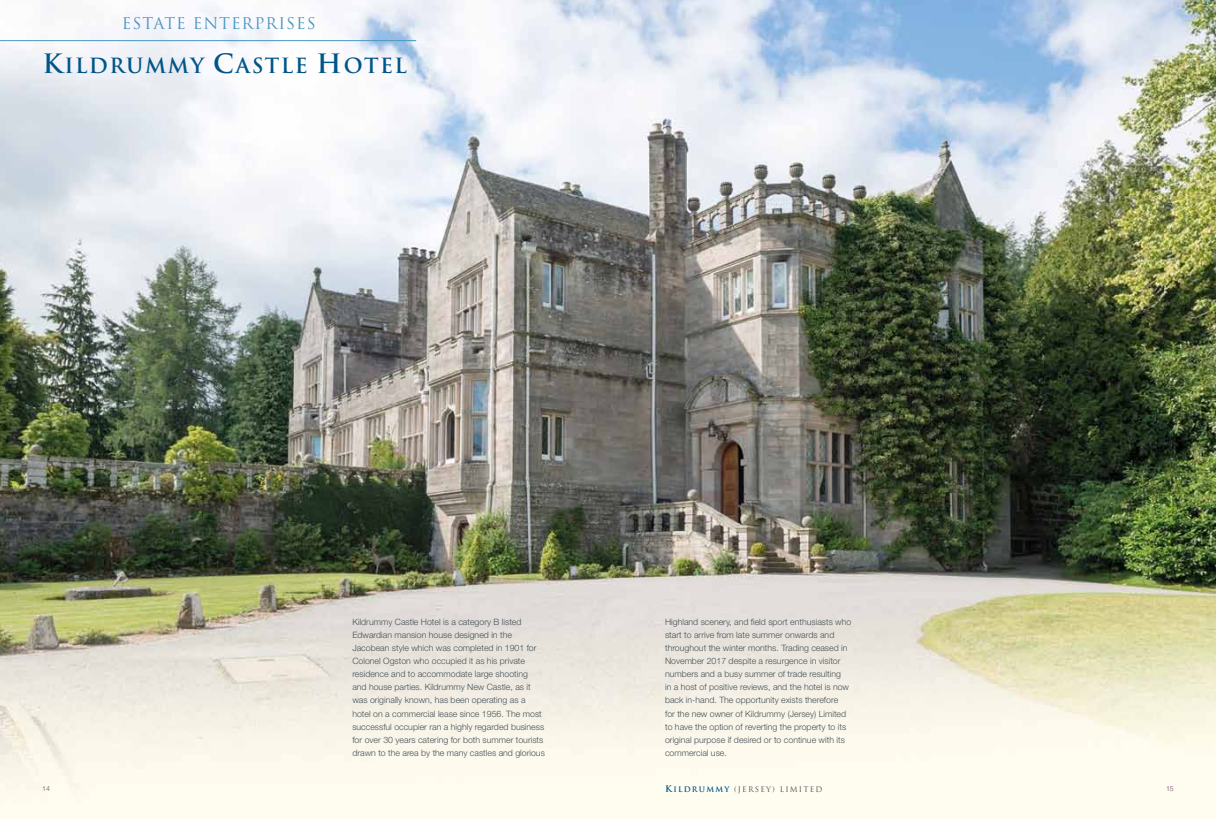
<style>
.page{position:relative;width:1216px;height:819px;background:#fff}
.page>*{position:absolute;margin:0;border:0;box-sizing:border-box;transform-origin:0 0}
.t1{font:700 20.39px "Trajan";letter-spacing:.07em;color:#058}
.t2{font:15.75px "Trajan";letter-spacing:.06em;color:#4a96c2}
.t3{font:300 8.75px/13.1px "Helvetica Neue";color:#445055}
.t4{font:7.52px "Trajan";letter-spacing:.16em;color:#445055}
.t5{font:300 7px "Helvetica Neue";color:#79496b}
.s1{font-size:25.99px}
.s2{font-weight:700;font-size:9.01px;color:#058}
.s3{font-weight:700;color:#058}
</style>
<div class="page">
<img style="left:0;top:0;width:1215px;height:819px">
<hr style="left:0;top:40px;width:416px;height:1px;background:#4a96c2">
<h2 class="t2" style="left:122px;top:14px;width:175px">ESTATE ENTERPRISES</h2>
<h1 class="t1" style="left:43px;top:53px;width:365px"><span class="s1">K</span>ILDRUMMY <span class="s1">C</span>ASTLE <span class="s1">H</span> OTEL</h1>
<p class="t3" style="left:352px;top:614px;width:194px">Kildrummy Castle Hotel is a category B listed Edwardian mansion house designed in the Jacobean style which was completed in 1901 for Colonel Ogston who occupied it as his private residence and to accommodate large shooting<br>and house parties. Kildrummy New Castle, as it was originally known, has been operating as a hotel on a commercial lease since 1956. The most successful occupier ran a highly regarded business for over 30 years catering for both summer tourists drawn to the area by the many castles and glorious</p>
<p class="t3" style="left:665px;top:614px;width:188px">Highland scenery, and field sport enthusiasts who start to arrive from late summer onwards and throughout the winter months. Trading ceased in November 2017 despite a resurgence in visitor numbers and a busy summer of trade resulting<br>in a host of positive reviews, and the hotel is now back in-hand. The opportunity exists therefore<br>for the new owner of Kildrummy (Jersey) Limited to have the option of reverting the property to its original purpose if desired or to continue with its commercial use.</p>
<p class="t5" style="left:42px;top:784px;width:9px">14</p>
<p class="t4" style="left:665px;top:785px;width:159px"><span class="s2">K</span><span class="s3">ILDRUMMY</span> (JERSEY) LIMITED</p>
<p class="t5" style="left:1165px;top:784px;width:9px">15</p>
</div>
